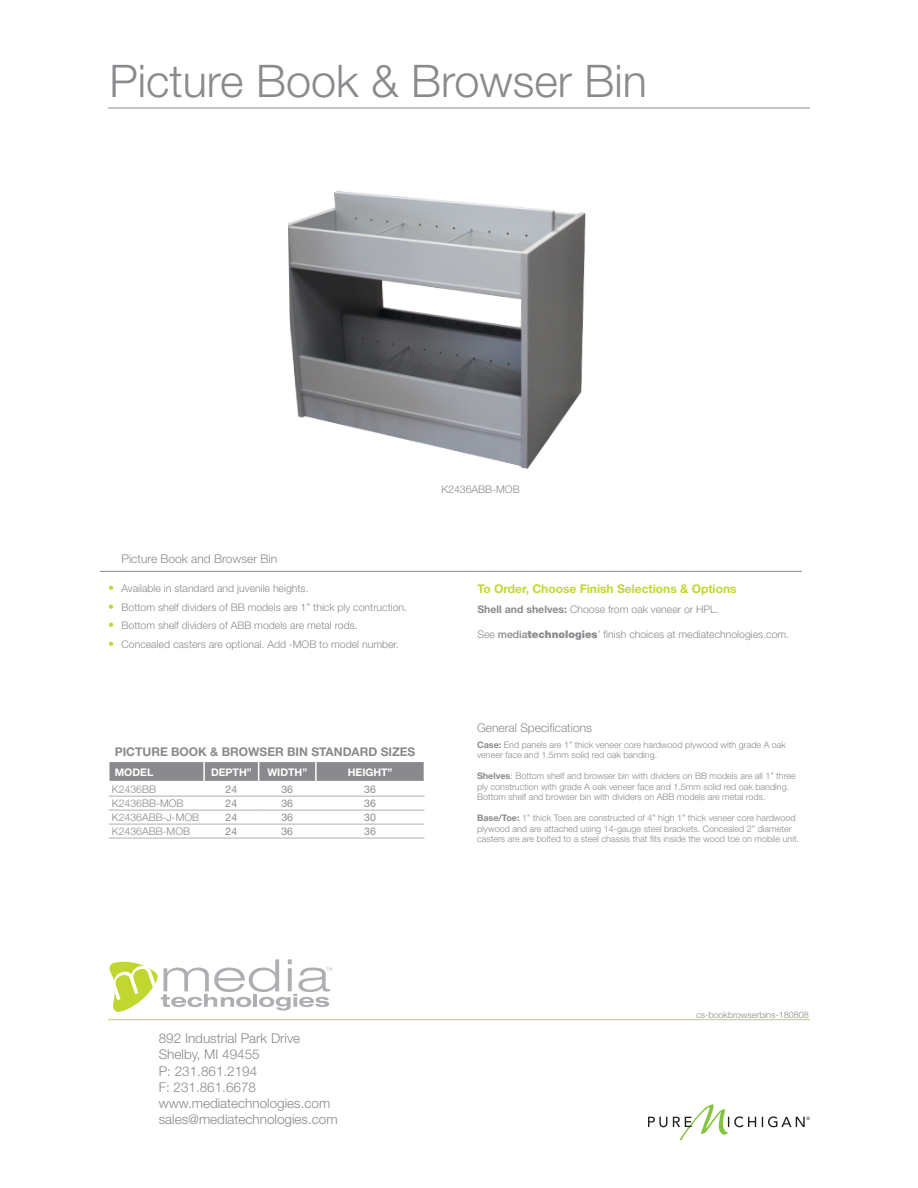
<style>
.page{position:relative;width:918px;height:1188px;background:#fff}
.page>*{position:absolute;margin:0;border:0;box-sizing:border-box;transform-origin:0 0}
.t1{font:300 45px "Helvetica Neue LT Std";color:#8a8a8e}
.t2{font:300 13.5px/16.2px "Helvetica Neue LT Std";color:#8a8a8e}
.t3{font:300 12px "Helvetica Neue LT Std";color:#8a8a8e}
.Product_Description{font:700 12px "Helvetica Neue LT Std";color:#c1d72f}
.Option_Type{font:700 12px "Helvetica Neue LT Std";color:#8a8a8e}
.Product_Description-2{font:300 10.5px "Helvetica Neue LT Std";color:#8a8a8e}
.Product_Features{font:300 10.5px "Helvetica Neue LT Std";color:#8a8a8e}
.Option_Type-2{font:700 10.5px "Helvetica Neue LT Std";color:#fff}
.Option_Type-3{font:10.5px "Helvetica Neue LT Std";color:#8a8a8e}
.t4{font:300 9px/10.5px "Helvetica Neue LT Std";color:#8a8a8e}
.t5{font:4.5px "Helvetica Neue";color:#231f20}
.s1{font-size:12px;color:#c1d72f}
.s2{font-weight:700}
.s3{font-weight:500}
.s4{font-weight:900}
</style>
<div class="page">
<svg style="left:109px;top:959px;width:223px;height:53px"></svg>
<hr style="left:108px;top:108px;width:702px;height:1px;background:#8a8a8e">
<svg style="left:648px;top:1104px;width:157px;height:36px"></svg>
<hr style="left:108px;top:1019px;width:702px;height:1px;background:#c1d72f">
<img style="left:288px;top:191px;width:298px;height:278px">
<hr style="left:100px;top:571px;width:702px;height:1px;background:#8a8a8e">
<svg style="left:109px;top:762px;width:315px;height:19px;background:#8d8d91"></svg>
<hr style="left:109px;top:796px;width:95px;height:1px;background:#aeafb3">
<hr style="left:204px;top:796px;width:55px;height:1px;background:#aeafb3">
<hr style="left:259px;top:796px;width:57px;height:1px;background:#aeafb3">
<hr style="left:316px;top:796px;width:108px;height:1px;background:#aeafb3">
<hr style="left:109px;top:810px;width:95px;height:1px;background:#aeafb3">
<hr style="left:204px;top:810px;width:55px;height:1px;background:#aeafb3">
<hr style="left:259px;top:810px;width:57px;height:1px;background:#aeafb3">
<hr style="left:316px;top:810px;width:108px;height:1px;background:#aeafb3">
<hr style="left:109px;top:824px;width:95px;height:1px;background:#aeafb3">
<hr style="left:204px;top:824px;width:55px;height:1px;background:#aeafb3">
<hr style="left:259px;top:824px;width:57px;height:1px;background:#aeafb3">
<hr style="left:316px;top:824px;width:108px;height:1px;background:#aeafb3">
<hr style="left:109px;top:838px;width:95px;height:1px;background:#aeafb3">
<hr style="left:204px;top:838px;width:55px;height:1px;background:#aeafb3">
<hr style="left:259px;top:838px;width:57px;height:1px;background:#aeafb3">
<hr style="left:316px;top:838px;width:108px;height:1px;background:#aeafb3">
<p class="t1" style="left:109px;top:53px;width:539px">Picture Book &amp; Browser Bin</p>
<p class="t3" style="left:122px;top:552px;width:157px">Picture Book and Browser Bin</p>
<p class="Product_Description-2" style="left:108px;top:582px;width:202px"><span class="s1">•</span> Available in standard and juvenile heights.</p>
<p class="Product_Description-2" style="left:108px;top:600px;width:301px"><span class="s1">•</span> Bottom shelf dividers of BB models are 1” thick ply contruction.</p>
<p class="Product_Description-2" style="left:108px;top:619px;width:251px"><span class="s1">•</span> Bottom shelf dividers of ABB models are metal rods.</p>
<p class="Product_Description-2" style="left:108px;top:638px;width:292px"><span class="s1">•</span> Concealed casters are optional. Add -MOB to model number.</p>
<p class="Product_Features" style="left:441px;top:483px;width:80px">K2436ABB-MOB</p>
<p class="Product_Description" style="left:477px;top:581px;width:261px">To Order, Choose Finish Selections &amp; Options</p>
<p class="Product_Description-2" style="left:477px;top:603px;width:243px"><span class="s2">Shell and shelves:</span> Choose from oak veneer or HPL.</p>
<p class="Product_Description-2" style="left:477px;top:628px;width:313px">See <span class="s3">media</span><span class="s4">technologies</span>’ finish choices at mediatechnologies.com.</p>
<p class="Option_Type" style="left:115px;top:744px;width:302px">PICTURE BOOK &amp; BROWSER BIN STANDARD SIZES</p>
<p class="Option_Type-2" style="left:115px;top:765px;width:40px">MODEL</p>
<p class="Option_Type-2" style="left:211px;top:765px;width:42px">DEPTH”</p>
<p class="Option_Type-2" style="left:267px;top:765px;width:41px">WIDTH”</p>
<p class="Option_Type-2" style="left:348px;top:765px;width:46px">HEIGHT”</p>
<p class="Product_Features" style="left:112px;top:783px;width:46px">K2436BB</p>
<p class="Option_Type-3" style="left:226px;top:783px;width:13px">24</p>
<p class="Option_Type-3" style="left:281px;top:783px;width:13px">36</p>
<p class="Option_Type-3" style="left:364px;top:783px;width:13px">36</p>
<p class="Product_Features" style="left:112px;top:797px;width:73px">K2436BB-MOB</p>
<p class="Option_Type-3" style="left:226px;top:797px;width:13px">24</p>
<p class="Option_Type-3" style="left:281px;top:797px;width:13px">36</p>
<p class="Option_Type-3" style="left:364px;top:797px;width:13px">36</p>
<p class="Product_Features" style="left:112px;top:811px;width:89px">K2436ABB-J-MOB</p>
<p class="Option_Type-3" style="left:226px;top:811px;width:13px">24</p>
<p class="Option_Type-3" style="left:281px;top:811px;width:13px">36</p>
<p class="Option_Type-3" style="left:364px;top:811px;width:13px">30</p>
<p class="Product_Features" style="left:112px;top:825px;width:80px">K2436ABB-MOB</p>
<p class="Option_Type-3" style="left:226px;top:825px;width:13px">24</p>
<p class="Option_Type-3" style="left:281px;top:825px;width:13px">36</p>
<p class="Option_Type-3" style="left:364px;top:825px;width:13px">36</p>
<p class="t3" style="left:477px;top:721px;width:116px">General Specifications</p>
<p class="t4" style="left:477px;top:739px;width:311px"><span class="s2">Case:</span> End panels are 1” thick veneer core hardwood plywood with grade A oak veneer face and 1.5mm solid red oak banding.</p>
<p class="t4" style="left:477px;top:771px;width:320px"><span class="s2">Shelves</span>: Bottom shelf and browser bin with dividers on BB models are all 1” three ply construction with grade A oak veneer face and 1.5mm solid red oak banding.<br>Bottom shelf and browser bin with dividers on ABB models are metal rods.</p>
<p class="t4" style="left:477px;top:813px;width:324px"><span class="s2">Base/Toe:</span> 1” thick Toes are constructed of 4” high 1” thick veneer core hardwood plywood and are attached using 14-gauge steel brackets. Concealed 2” diameter casters are are bolted to a steel chassis that fits inside the wood toe on mobile unit.</p>
<h2 class="t2" style="left:159px;top:1030px;width:180px">892 Industrial Park Drive<br>Shelby, MI 49455<br>P: 231.861.2194<br>F: 231.861.6678 www.mediatechnologies.com sales@mediatechnologies.com</h2>
<p class="t4" style="left:696px;top:1009px;width:114px">cs-bookbrowserbins-180808</p>
<p class="t5" style="left:806px;top:1116px;width:5px">®</p>
</div>
